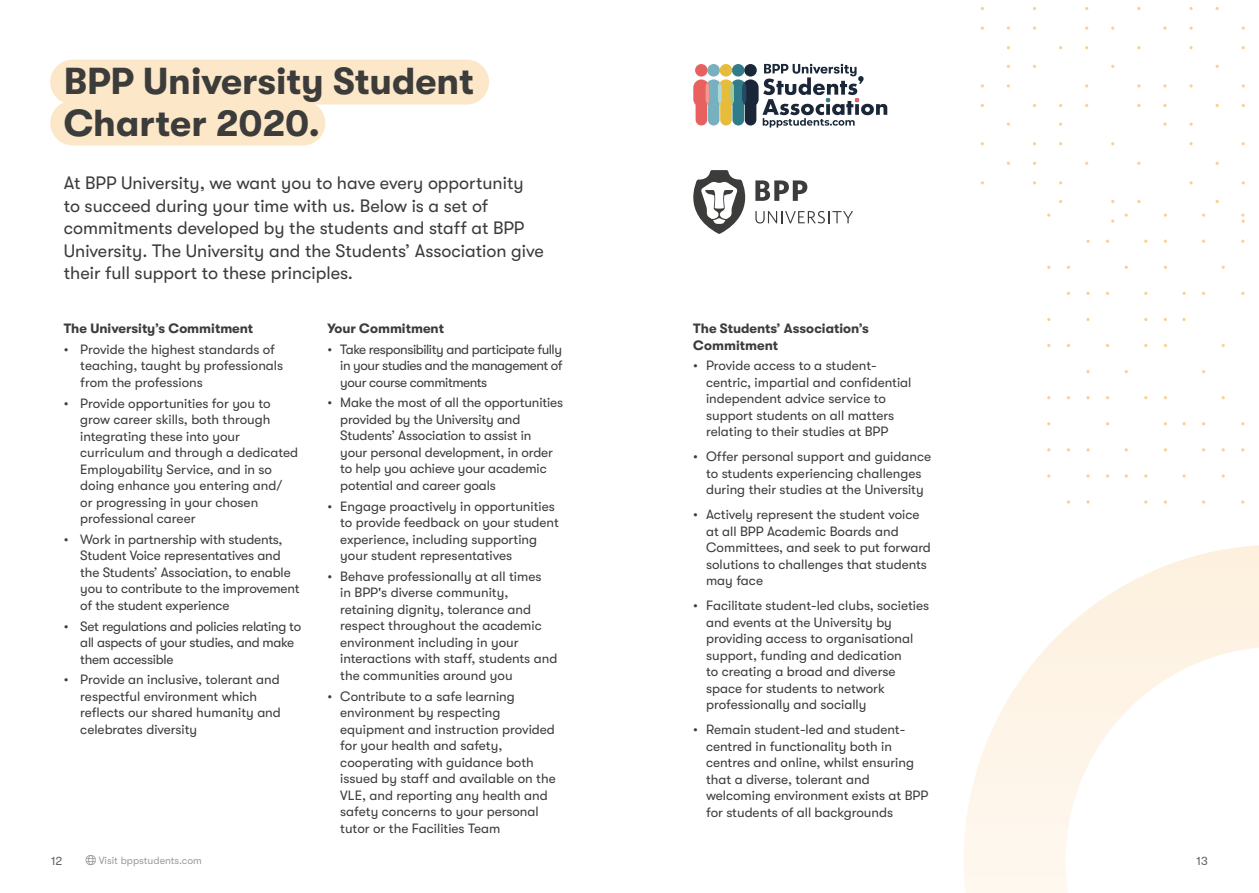
<style>
.page{position:relative;width:1259px;height:893px;background:#fff}
.page>*{position:absolute;margin:0;border:0;box-sizing:border-box;transform-origin:0 0}
.t1{font:700 37.5px/42px "GT Walsheim";color:#3c3c3b}
.t2{font:18px/22.5px "GT Walsheim";color:#3c3c3b}
.t3{font:13.5px/16.5px "GT Walsheim";color:#3c3c3b}
.t4{font:13.5px/16.5px "GT Walsheim";letter-spacing:-.02em;color:#3c3c3b}
.t5{font:700 13.5px/16.5px "GT Walsheim";color:#3c3c3b}
.t6{font:12px "GT Walsheim";color:#646363}
.t7{font:10.5px "GT Walsheim";color:#9d9d9c}
.s1{color:#878787}
</style>
<div class="page">
<div style="left:73px;top:60px;width:393px;height:45px;background:#fde7c9"></div>
<div style="left:73px;top:101px;width:230px;height:45px;background:#fde7c9"></div>
<svg style="left:964px;top:545px;width:295px;height:348px"></svg>
<svg style="left:980px;top:7px;width:265px;height:207px"></svg>
<svg style="left:1047px;top:214px;width:198px;height:290px"></svg>
<svg style="left:693px;top:170px;width:53px;height:64px"></svg>
<svg style="left:755px;top:180px;width:52px;height:21px"></svg>
<svg style="left:755px;top:211px;width:98px;height:12px"></svg>
<svg style="left:693px;top:64px;width:194px;height:64px"></svg>
<h1 class="t1" style="left:64px;top:60px;width:411px">BPP University Student<br>Charter 2020.</h1>
<p class="t2" style="left:64px;top:172px;width:481px">At BPP University, we want you to have every opportunity to succeed during your time with us. Below is a set of commitments developed by the students and staff at BPP University. The University and the Students’ Association give their full support to these principles.</p>
<p class="t5" style="left:64px;top:320px;width:191px">The University’s Commitment</p>
<p class="t3" style="left:80px;top:341px;width:204px;text-indent:-16px">• Provide the highest standards of teaching, taught by professionals from the professions</p>
<p class="t3" style="left:80px;top:395px;width:219px;text-indent:-16px">• Provide opportunities for you to grow career skills, both through integrating these into your curriculum and through a dedicated<br>Employability Service, and in so doing enhance you entering and/<br>or progressing in your chosen professional career</p>
<p class="t3" style="left:80px;top:531px;width:221px;text-indent:-16px">• Work in partnership with students, Student Voice representatives and the Students’ Association, to enable you to contribute to the improvement of the student experience</p>
<p class="t4" style="left:80px;top:618px;width:222px;text-indent:-16px">• Set regulations and policies relating to all aspects of your studies, and make them accessible</p>
<p class="t3" style="left:80px;top:671px;width:202px;text-indent:-16px">• Provide an inclusive, tolerant and respectful environment which reflects our shared humanity and celebrates diversity</p>
<p class="t5" style="left:327px;top:320px;width:118px">Your Commitment</p>
<p class="t3" style="left:340px;top:341px;width:224px;text-align:justify;text-indent:-13px">• Take responsibility and participate fully in your studies and the management of your course commitments</p>
<p class="t3" style="left:340px;top:395px;width:224px;text-indent:-13px">• Make the most of all the opportunities provided by the University and Students’ Association to assist in<br>your personal development, in order to help you achieve your academic potential and career goals</p>
<p class="t3" style="left:340px;top:498px;width:220px;text-indent:-13px">• Engage proactively in opportunities to provide feedback on your student experience, including supporting your student representatives</p>
<p class="t3" style="left:340px;top:568px;width:219px;text-indent:-13px">• Behave professionally at all times<br>in BPP's diverse community, retaining dignity, tolerance and respect throughout the academic environment including in your interactions with staff, students and the communities around you</p>
<p class="t3" style="left:340px;top:688px;width:217px;text-indent:-13px">• Contribute to a safe learning environment by respecting equipment and instruction provided for your health and safety, cooperating with guidance both issued by staff and available on the<br>VLE, and reporting any health and safety concerns to your personal tutor or the Facilities Team</p>
<p class="t5" style="left:693px;top:320px;width:177px">The Students’ Association’s<br>Commitment</p>
<p class="t3" style="left:706px;top:358px;width:207px;text-indent:-13px">• Provide access to a student&shy;centric, impartial and confidential independent advice service to support students on all matters relating to their studies at BPP</p>
<p class="t3" style="left:693px;top:449px;width:239px;text-align:center">• Offer personal support and guidance to students experiencing challenges during their studies at the University</p>
<p class="t3" style="left:706px;top:507px;width:226px;text-indent:-13px">• Actively represent the student voice at all BPP Academic Boards and<br>Committees, and seek to put forward solutions to challenges that students may face</p>
<p class="t3" style="left:706px;top:598px;width:225px;text-indent:-13px">• Facilitate student-led clubs, societies and events at the University by providing access to organisational support, funding and dedication<br>to creating a broad and diverse space for students to network professionally and socially</p>
<p class="t3" style="left:706px;top:722px;width:224px;text-indent:-13px">• Remain student-led and student&shy;centred in functionality both in centres and online, whilst ensuring that a diverse, tolerant and welcoming environment exists at BPP for students of all backgrounds</p>
<p class="t6" style="left:51px;top:854px;width:13px">12</p>
<p class="t7" style="left:86px;top:855px;width:118px"><span class="s1">●□</span> Visit bppstudents.com</p>
<p class="t6" style="left:1196px;top:854px;width:13px">13</p>
</div>
